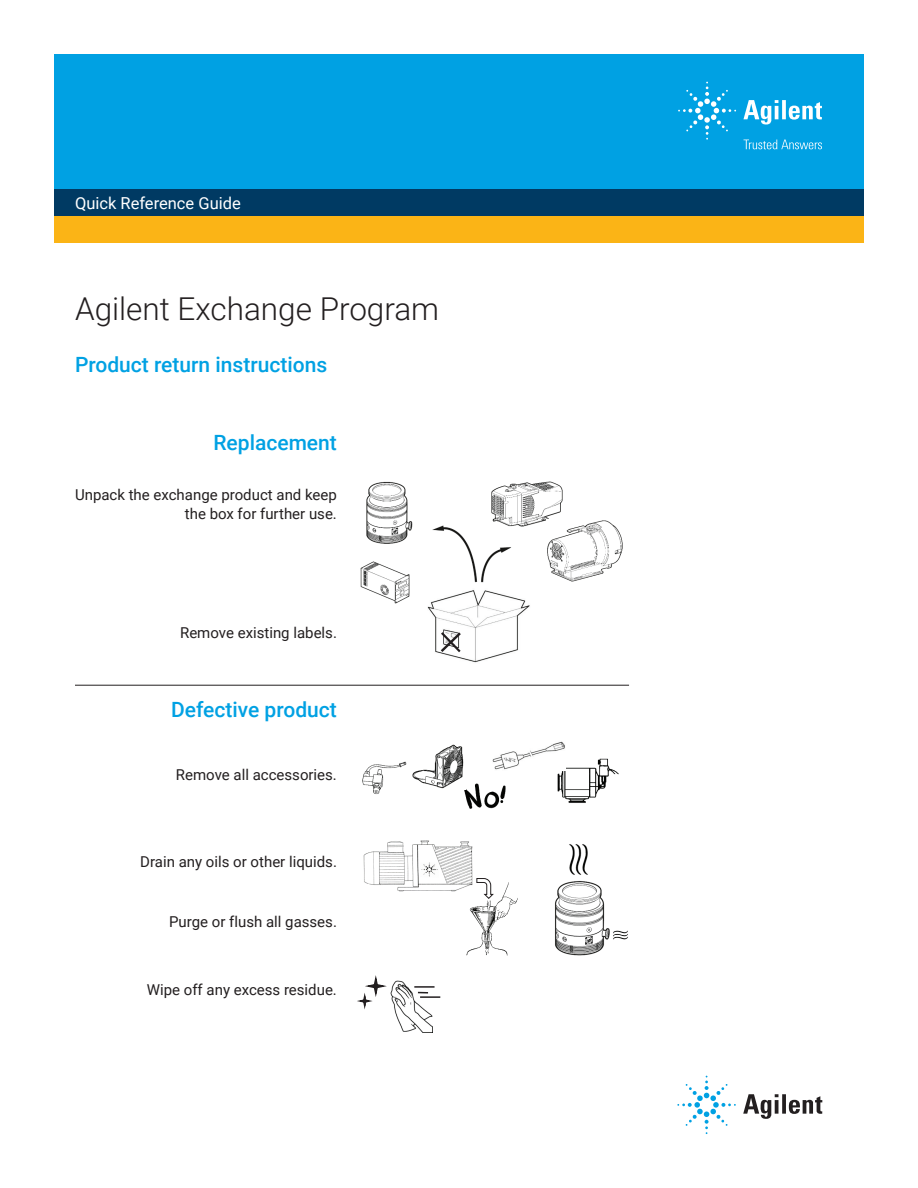
<style>
.page{position:relative;width:918px;height:1188px;background:#fff}
.page>*{position:absolute;margin:0;border:0;box-sizing:border-box;transform-origin:0 0}
.t1{font:300 31.5px "Roboto";color:#231f20}
.Header_1{font:500 21px "Roboto";color:#00a1e3}
.Doctype{font:16.5px "Roboto";color:#fff}
.Callout{font:15px/18.8px "Roboto";color:#231f20;text-align:right}
</style>
<div class="page">
<div style="left:54px;top:54px;width:810px;height:135px;background:#00a1e3"></div>
<div style="left:54px;top:189px;width:810px;height:27px;background:#003a63"></div>
<div style="left:54px;top:216px;width:810px;height:27px;background:#fbb416"></div>
<svg style="left:743px;top:1094px;width:79px;height:25px"></svg>
<svg style="left:677px;top:1076px;width:59px;height:58px"></svg>
<img style="left:433px;top:525px;width:78px;height:58px">
<img style="left:366px;top:482px;width:47px;height:62px">
<img style="left:488px;top:481px;width:75px;height:46px">
<img style="left:546px;top:520px;width:77px;height:62px">
<img style="left:395px;top:1013px;width:38px;height:19px">
<svg style="left:358px;top:975px;width:83px;height:38px"></svg>
<img style="left:362px;top:761px;width:45px;height:33px">
<img style="left:464px;top:783px;width:42px;height:26px">
<img style="left:412px;top:744px;width:53px;height:45px">
<img style="left:557px;top:758px;width:62px;height:45px">
<img style="left:466px;top:882px;width:52px;height:74px">
<img style="left:363px;top:840px;width:113px;height:55px">
<img style="left:555px;top:881px;width:55px;height:75px">
<img style="left:613px;top:930px;width:15px;height:10px">
<img style="left:569px;top:844px;width:19px;height:31px">
<img style="left:493px;top:741px;width:73px;height:30px">
<img style="left:360px;top:561px;width:50px;height:43px">
<img style="left:428px;top:590px;width:102px;height:73px">
<svg style="left:441px;top:632px;width:20px;height:20px"></svg>
<svg style="left:476px;top:878px;width:19px;height:21px"></svg>
<hr style="left:75px;top:685px;width:554px;height:1px;background:#231f20">
<svg style="left:743px;top:100px;width:79px;height:25px"></svg>
<svg style="left:678px;top:82px;width:58px;height:58px"></svg>
<svg style="left:744px;top:140px;width:78px;height:9px"></svg>
<p class="Doctype" style="left:75px;top:191px;width:167px">Quick Reference Guide</p>
<p class="t1" style="left:75px;top:286px;width:366px">Agilent Exchange Program</p>
<p class="Header_1" style="left:75px;top:350px;width:254px">Product return instructions</p>
<p class="Header_1" style="left:214px;top:428px;width:125px">Replacement</p>
<p class="Callout" style="left:75px;top:485px;width:263px">Unpack the exchange product and keep the box for further use.</p>
<p class="Callout" style="left:180px;top:622px;width:158px">Remove existing labels.</p>
<p class="Header_1" style="left:171px;top:694px;width:167px">Defective product</p>
<p class="Callout" style="left:176px;top:765px;width:162px">Remove all accessories.</p>
<p class="Callout" style="left:140px;top:852px;width:198px">Drain any oils or other liquids.</p>
<p class="Callout" style="left:169px;top:912px;width:169px">Purge or flush all gasses.</p>
<p class="Callout" style="left:147px;top:980px;width:192px">Wipe off any excess residue.</p>
</div>
